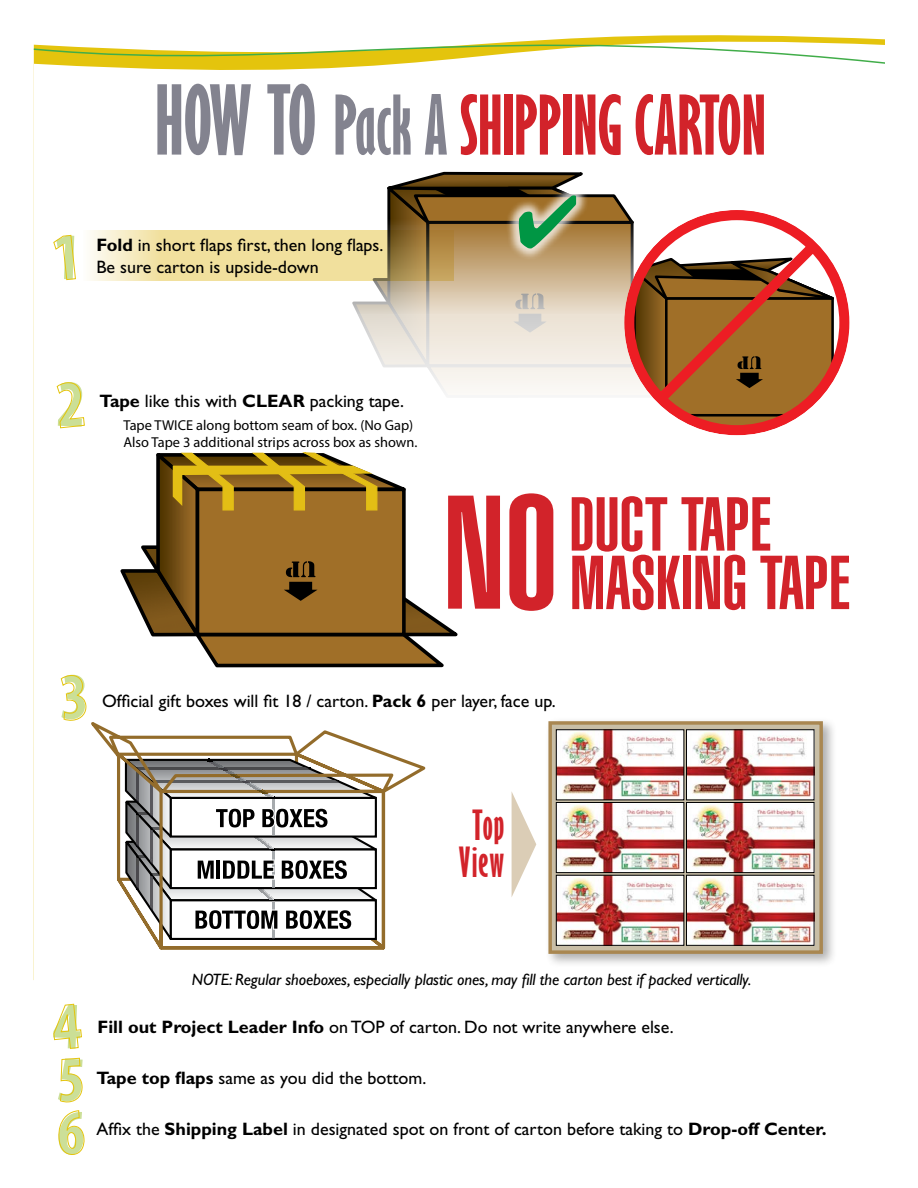
<style>
.page{position:relative;width:918px;height:1188px;background:#fff}
.page>*{position:absolute;margin:0;border:0;box-sizing:border-box;transform-origin:0 0}
.t1{font:700 extra-condensed 75.45px "Gill Sans";color:#d2232a}
.t2{font:900 extra-condensed 75px/58.5px "Helvetica";color:#d2232a}
.t3{font:700 extra-condensed 38.25px/37.5px "Gill Sans";letter-spacing:.03em;color:#d2232a;text-align:center}
.t4{font:18px/21.6px "Gill Sans";color:#000}
.t5{font:italic 16.5px "Gill Sans";letter-spacing:-.005em;color:#000}
.t6{font:14.4px/17.2px "Myriad Pro";color:#000}
.s1{font-size:88.35px;color:#83838f}
.s2{color:#83838f}
.s3{font-weight:700}
.s4{font-size:158.7px}
</style>
<div class="page">
<svg style="left:33px;top:35px;width:852px;height:39px"></svg>
<div style="left:159px;top:790px;width:226px;height:159px;border:3px solid #936c2b"></div>
<div style="left:544px;top:717px;width:293px;height:251px;background:#000;opacity:.32"></div>
<svg style="left:548px;top:721px;width:275px;height:233px;background:#b5a483"></svg>
<img style="left:688px;top:731px;width:125px;height:67px">
<div style="left:686px;top:729px;width:129px;height:71px;border:1px solid #000"></div>
<img style="left:558px;top:731px;width:124px;height:67px">
<div style="left:556px;top:729px;width:128px;height:71px;border:1px solid #000"></div>
<img style="left:688px;top:877px;width:125px;height:67px">
<div style="left:686px;top:875px;width:129px;height:71px;border:1px solid #000"></div>
<img style="left:558px;top:877px;width:124px;height:67px">
<div style="left:556px;top:875px;width:128px;height:71px;border:1px solid #000"></div>
<img style="left:688px;top:804px;width:125px;height:67px">
<div style="left:686px;top:802px;width:129px;height:71px;border:1px solid #000"></div>
<img style="left:558px;top:804px;width:124px;height:67px">
<div style="left:556px;top:802px;width:128px;height:71px;border:1px solid #000"></div>
<svg style="left:512px;top:792px;width:24px;height:104px"></svg>
<svg style="left:90px;top:230px;width:262px;height:51px;background:#f2e3a8"></svg>
<svg style="left:352px;top:171px;width:274px;height:222px"></svg>
<svg style="left:624px;top:210px;width:226px;height:225px"></svg>
<svg style="left:53px;top:235px;width:32px;height:193px"></svg>
<svg style="left:61px;top:452px;width:397px;height:493px"></svg>
<svg style="left:53px;top:1004px;width:29px;height:45px"></svg>
<svg style="left:58px;top:1058px;width:27px;height:97px"></svg>
<h1 class="t1" style="left:155px;top:79px;width:612px"><span class="s1">HOW TO</span> <span class="s2">Pack A</span> SHIPPING CARTON</h1>
<p class="t4" style="left:97px;top:235px;width:288px"><span class="s3">Fold</span> in short flaps first, then long flaps.<br>Be sure carton is upside-down</p>
<p class="t4" style="left:100px;top:390px;width:306px"><span class="s3">Tape</span> like this with <span class="s3">CLEAR</span> packing tape.</p>
<p class="t6" style="left:123px;top:416px;width:295px">Tape TWICE along bottom seam of box. (No Gap)<br>Also Tape 3 additional strips across box as shown.</p>
<h2 class="t2" style="left:443px;top:496px;width:408px;text-indent:126px">DUCT TAPE<br><span class="s4">NO</span> MASKING TAPE</h2>
<p class="t4" style="left:102px;top:690px;width:455px">Official gift boxes will fit 18 / carton. <span class="s3">Pack 6</span> per layer, face up.</p>
<h3 class="t3" style="left:459px;top:806px;width:47px">Top<br>View</h3>
<p class="t5" style="left:192px;top:970px;width:561px">NOTE: Regular shoeboxes, especially plastic ones, may fill the carton best if packed vertically.</p>
<p class="t4" style="left:98px;top:1016px;width:578px"><span class="s3">Fill out Project Leader Info</span> on TOP of carton. Do not write anywhere else.</p>
<p class="t4" style="left:97px;top:1067px;width:331px"><span class="s3">Tape top flaps</span> same as you did the bottom.</p>
<p class="t4" style="left:97px;top:1119px;width:732px">Affix the <span class="s3">Shipping Label</span> in designated spot on front of carton before taking to <span class="s3">Drop-off Center.</span></p>
</div>
